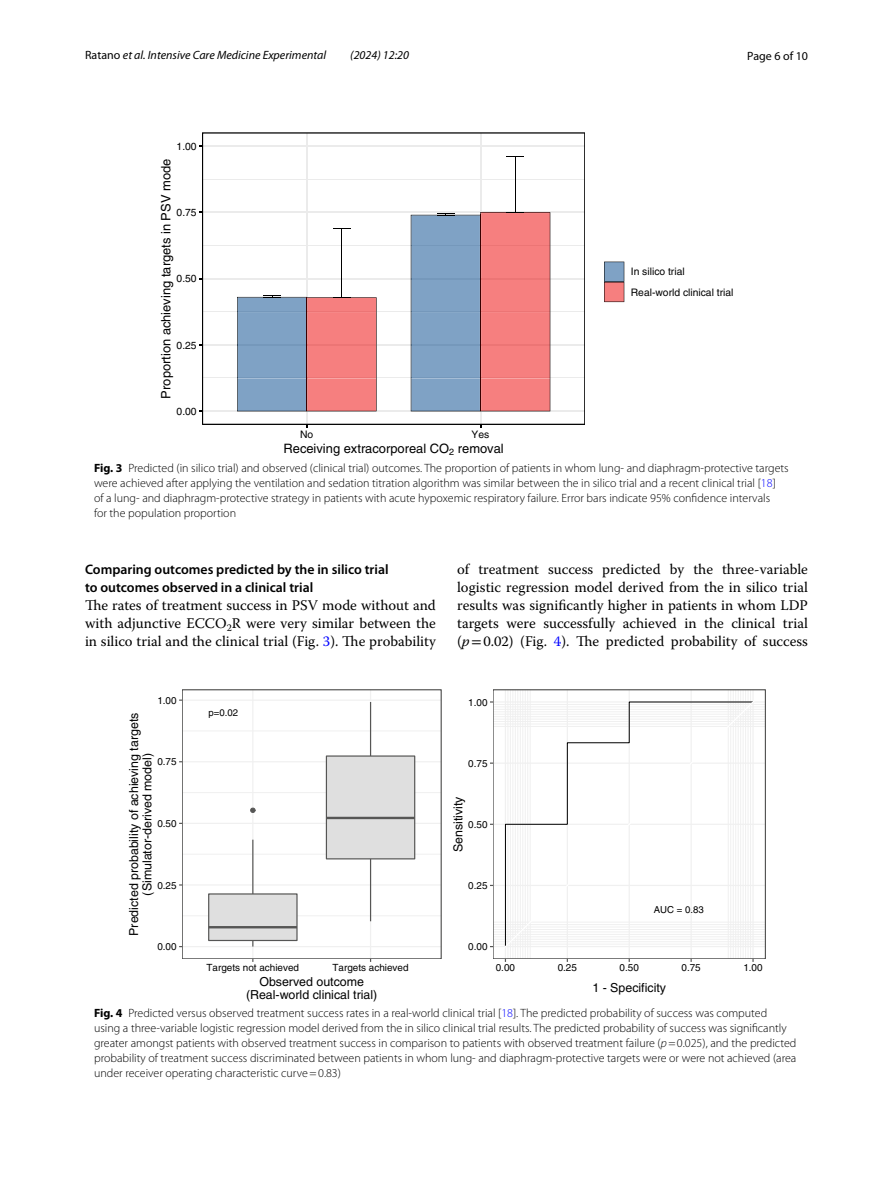
<style>
.page{position:relative;width:893px;height:1187px;background:#fff}
.page>*{position:absolute;margin:0;border:0;box-sizing:border-box;transform-origin:0 0}
.t1{font:14.7px/18px "Warnock Pro";color:#000;text-align:justify}
.t2{font:600 13.8px/18px "Myriad Pro";color:#000}
.t3{font:12.9px "Helvetica 2";color:#000}
.t4{font:12.45px/13.4px "Helvetica 3";color:#000;text-align:center}
.t5{font:300 12px/15px "Myriad Pro";color:#000}
.t6{font:italic 12px "Myriad Pro";color:#000}
.t7{font:12px "Myriad Pro";color:#000}
.t8{font:10.35px/20.2px "Helvetica 2";color:#000}
.t9{font:9.9px "Helvetica 3";color:#000}
.t10{font:9.6px "Helvetica 3";color:#000}
.s1{font-style:normal}
.s2{font-weight:700}
.s3{color:#00f}
.s4{font-style:italic}
.s5{font-family:"STIX"}
</style>
<div class="page">
<svg style="left:202px;top:133px;width:383px;height:291px"></svg>
<svg style="left:604px;top:261px;width:20px;height:41px"></svg>
<hr style="left:182px;top:915px;width:259px;height:1px;background:#f0f0f0">
<hr style="left:182px;top:853px;width:259px;height:1px;background:#f0f0f0">
<hr style="left:182px;top:792px;width:259px;height:1px;background:#f0f0f0">
<hr style="left:182px;top:730px;width:259px;height:1px;background:#f0f0f0">
<hr style="left:182px;top:945px;width:259px;height:2px;background:#f0f0f0">
<hr style="left:182px;top:884px;width:259px;height:1px;background:#f0f0f0">
<hr style="left:182px;top:822px;width:259px;height:1px;background:#f0f0f0">
<hr style="left:182px;top:761px;width:259px;height:1px;background:#f0f0f0">
<hr style="left:182px;top:699px;width:259px;height:1px;background:#f0f0f0">
<hr style="left:252px;top:689px;width:1px;height:269px;background:#f0f0f0">
<hr style="left:370px;top:689px;width:1px;height:269px;background:#f0f0f0">
<svg style="left:250px;top:807px;width:6px;height:6px"></svg>
<hr style="left:252px;top:839px;width:1px;height:54px;background:#565655">
<div style="left:208px;top:893px;width:90px;height:48px;background:#dfdfdf;border:1px solid #565655"></div>
<hr style="left:209px;top:925px;width:88px;height:3px;background:#565655">
<hr style="left:370px;top:702px;width:1px;height:54px;background:#565655">
<hr style="left:370px;top:858px;width:1px;height:63px;background:#565655">
<div style="left:326px;top:755px;width:89px;height:104px;background:#dfdfdf;border:1px solid #565655"></div>
<hr style="left:326px;top:816px;width:89px;height:3px;background:#565655">
<div style="left:182px;top:689px;width:259px;height:269px;border:1px solid #565655"></div>
<svg style="left:495px;top:691px;width:268px;height:265px"></svg>
<div style="left:493px;top:689px;width:272px;height:269px;border:1px solid #565655"></div>
<p class="t6" style="left:85px;top:48px;width:243px"><span class="s1">Ratano</span> et al. Intensive Care Medicine Experimental</p>
<p class="t6" style="left:350px;top:48px;width:60px">(2024) 12:20</p>
<p class="t7" style="left:747px;top:48px;width:62px">Page 6 of 10</p>
<p class="t8" style="left:177px;top:136px;width:22px">1.00</p>
<p class="t3" style="left:159px;top:398px;width:241px;rotate:-90deg">Proportion achieving targets in PSV mode</p>
<p class="t8" style="left:177px;top:202px;width:22px">0.75</p>
<p class="t8" style="left:177px;top:268px;width:22px">0.50</p>
<p class="t8" style="left:177px;top:335px;width:22px">0.25</p>
<p class="t8" style="left:177px;top:401px;width:22px">0.00</p>
<p class="t8" style="left:300px;top:424px;width:15px">No</p>
<p class="t8" style="left:472px;top:424px;width:19px">Yes</p>
<p class="t3" style="left:283px;top:440px;width:222px">Receiving extracorporeal CO<sub>2</sub> removal</p>
<p class="t8" style="left:631px;top:261px;width:104px">In silico trial<br>Real-world clinical trial</p>
<p class="t5" style="left:94px;top:461px;width:696px"><span class="s2">Fig. 3</span> Predicted (in silico trial) and observed (clinical trial) outcomes. The proportion of patients in whom lung- and diaphragm-protective targets were achieved after applying the ventilation and sedation titration algorithm was similar between the in silico trial and a recent clinical trial [<span class="s3">18</span>]<br>of a lung- and diaphragm-protective strategy in patients with acute hypoxemic respiratory failure. Error bars indicate 95% confidence intervals<br>for the population proportion</p>
<p class="t2" style="left:85px;top:559px;width:305px">Comparing outcomes predicted by the in silico trial to outcomes observed in a clinical trial</p>
<p class="t1" style="left:85px;top:595px;width:352px">The rates of treatment success in PSV mode without and with adjunctive ECCO<sub>2</sub>R were very similar between the in silico trial and the clinical trial (Fig. <span class="s3">3</span>). The probability</p>
<p class="t1" style="left:457px;top:560px;width:352px">of treatment success predicted by the three-variable logistic regression model derived from the in silico trial results was significantly higher in patients in whom LDP targets were successfully achieved in the clinical trial (<span class="s4">p</span><span class="s5">=</span>0.02) (Fig. <span class="s3">4</span>). The predicted probability of success</p>
<p class="t9" style="left:157px;top:694px;width:21px">1.00</p>
<p class="t9" style="left:468px;top:696px;width:21px">1.00</p>
<p class="t4" style="left:127px;top:935px;width:224px;rotate:-90deg">Predicted probability of achieving targets (Simulator-derived model)</p>
<p class="t9" style="left:157px;top:756px;width:21px">0.75</p>
<p class="t9" style="left:157px;top:817px;width:21px">0.50</p>
<p class="t9" style="left:157px;top:879px;width:21px">0.25</p>
<p class="t10" style="left:209px;top:707px;width:31px">p=0.02</p>
<p class="t9" style="left:468px;top:757px;width:21px">0.75</p>
<p class="t4" style="left:451px;top:852px;width:57px;rotate:-90deg">Sensitivity</p>
<p class="t9" style="left:468px;top:818px;width:21px">0.50</p>
<p class="t9" style="left:468px;top:879px;width:21px">0.25</p>
<p class="t10" style="left:654px;top:904px;width:51px">AUC = 0.83</p>
<p class="t9" style="left:157px;top:940px;width:21px">0.00</p>
<p class="t9" style="left:468px;top:940px;width:21px">0.00</p>
<p class="t9" style="left:207px;top:962px;width:94px">Targets not achieved</p>
<p class="t9" style="left:333px;top:962px;width:77px">Targets achieved</p>
<p class="t4" style="left:246px;top:974px;width:133px">Observed outcome (Real-world clinical trial)</p>
<p class="t9" style="left:496px;top:962px;width:21px">0.00</p>
<p class="t9" style="left:558px;top:962px;width:21px">0.25</p>
<p class="t9" style="left:620px;top:962px;width:21px">0.50</p>
<p class="t9" style="left:681px;top:962px;width:21px">0.75</p>
<p class="t9" style="left:743px;top:962px;width:21px">1.00</p>
<p class="t4" style="left:592px;top:981px;width:75px">1 - Specificity</p>
<p class="t5" style="left:94px;top:1005px;width:704px"><span class="s2">Fig. 4</span> Predicted versus observed treatment success rates in a real-world clinical trial [<span class="s3">18</span>]. The predicted probability of success was computed using a three-variable logistic regression model derived from the in silico clinical trial results. The predicted probability of success was significantly greater amongst patients with observed treatment success in comparison to patients with observed treatment failure (<span class="s4">p</span>=0.025), and the predicted probability of treatment success discriminated between patients in whom lung- and diaphragm-protective targets were or were not achieved (area under receiver operating characteristic curve=0.83)</p>
</div>
